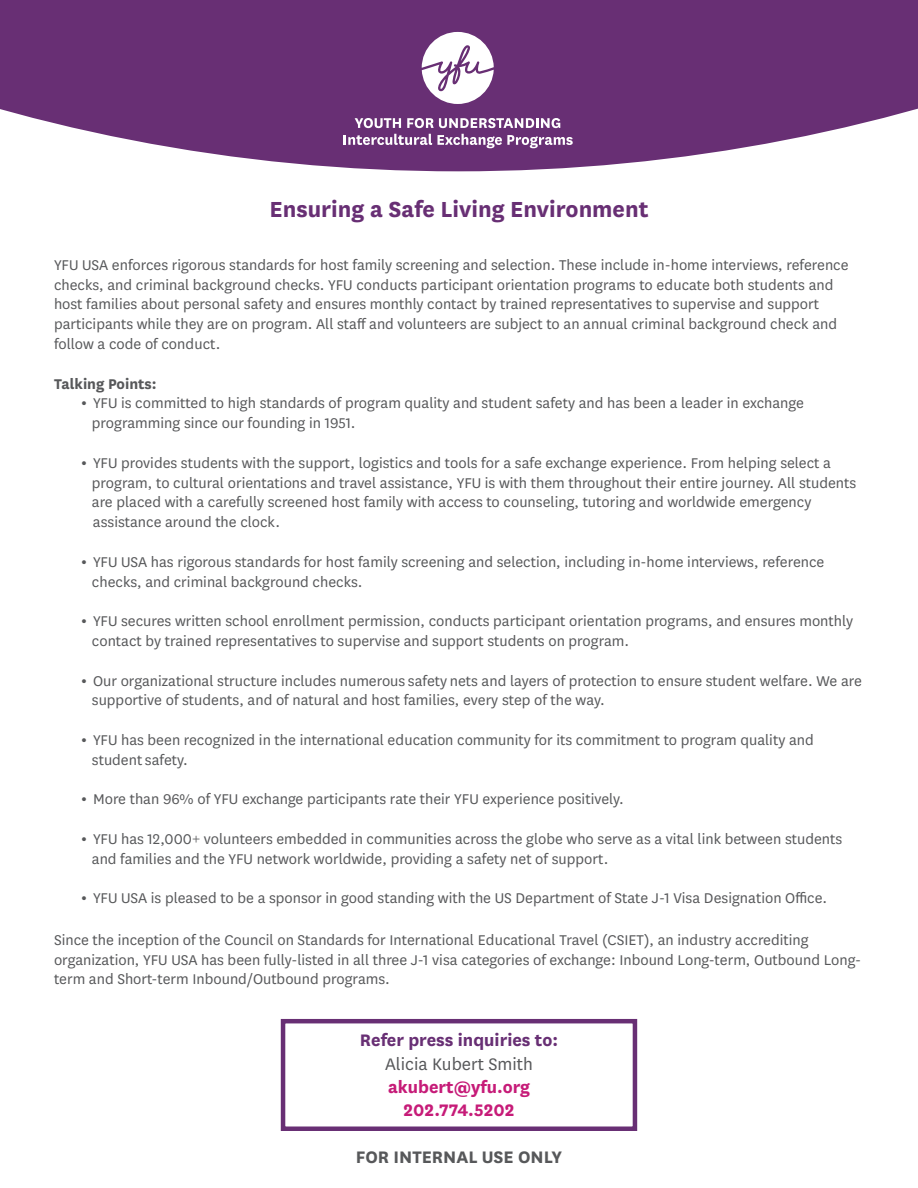
<style>
.page{position:relative;width:918px;height:1188px;background:#fff}
.page>*{position:absolute;margin:0;border:0;box-sizing:border-box;transform-origin:0 0}
.t1{font:700 25.5px "National";color:#682f74}
.t2{font:700 19.5px "National";color:#c61b78}
.t3{font:700 19.5px "National";color:#682f74}
.t4{font:700 19.5px "National";color:#57585a}
.t5{font:19.5px "National";color:#57585a}
.t6{font:16.5px/19.8px "National";color:#57585a}
.t7{font:700 16.5px "National";color:#57585a}
.s1{font-weight:700}
</style>
<div class="page">
<svg style="left:0;top:0;width:917px;height:171px;background:#7b4985"></svg>
<svg style="left:422px;top:32px;width:72px;height:72px"></svg>
<svg style="left:355px;top:118px;width:46px;height:10px"></svg>
<svg style="left:407px;top:118px;width:153px;height:10px"></svg>
<svg style="left:344px;top:134px;width:88px;height:11px"></svg>
<svg style="left:438px;top:134px;width:135px;height:14px"></svg>
<div style="left:281px;top:1019px;width:356px;height:112px;border:4px solid #682f74"></div>
<p class="t1" style="left:269px;top:191px;width:381px">Ensuring a Safe Living Environment</p>
<p class="t6" style="left:54px;top:254px;width:796px">YFU USA enforces rigorous standards for host family screening and selection. These include in-home interviews, reference checks, and criminal background checks. YFU conducts participant orientation programs to educate both students and host families about personal safety and ensures monthly contact by trained representatives to supervise and support participants while they are on program. All staff and volunteers are subject to an annual criminal background check and follow a code of conduct.</p>
<p class="t7" style="left:54px;top:372px;width:104px">Talking Points:</p>
<p class="t6" style="left:92px;top:393px;width:713px;text-indent:-11px"><span class="s1">ə</span> YFU is committed to high standards of program quality and student safety and has been a leader in exchange programming since our founding in 1951.</p>
<p class="t6" style="left:92px;top:452px;width:766px;text-indent:-11px"><span class="s1">ə</span> YFU provides students with the support, logistics and tools for a safe exchange experience. From helping select a program, to cultural orientations and travel assistance, YFU is with them throughout their entire journey. All students are placed with a carefully screened host family with access to counseling, tutoring and worldwide emergency assistance around the clock.</p>
<p class="t6" style="left:92px;top:551px;width:734px;text-indent:-11px"><span class="s1">ə</span> YFU USA has rigorous standards for host family screening and selection, including in-home interviews, reference checks, and criminal background checks.</p>
<p class="t6" style="left:92px;top:610px;width:763px;text-indent:-11px"><span class="s1">ə</span> YFU secures written school enrollment permission, conducts participant orientation programs, and ensures monthly contact by trained representatives to supervise and support students on program.</p>
<p class="t6" style="left:92px;top:670px;width:771px;text-indent:-11px"><span class="s1">ə</span> Our organizational structure includes numerous safety nets and layers of protection to ensure student welfare. We are supportive of students, and of natural and host families, every step of the way.</p>
<p class="t6" style="left:92px;top:729px;width:723px;text-indent:-11px"><span class="s1">ə</span> YFU has been recognized in the international education community for its commitment to program quality and student safety.</p>
<p class="t6" style="left:81px;top:789px;width:544px"><span class="s1">ə</span> More than 96% of YFU exchange participants rate their YFU experience positively.</p>
<p class="t6" style="left:92px;top:828px;width:752px;text-indent:-11px"><span class="s1">ə</span> YFU has 12,000+ volunteers embedded in communities across the globe who serve as a vital link between students and families and the YFU network worldwide, providing a safety net of support.</p>
<p class="t6" style="left:81px;top:888px;width:748px"><span class="s1">ə</span> YFU USA is pleased to be a sponsor in good standing with the US Department of State J-1 Visa Designation Office.</p>
<p class="t6" style="left:54px;top:929px;width:809px">Since the inception of the Council on Standards for International Educational Travel (CSIET), an industry accrediting organization, YFU USA has been fully-listed in all three J-1 visa categories of exchange: Inbound Long-term, Outbound Long&shy;term and Short-term Inbound/Outbound programs.</p>
<p class="t3" style="left:360px;top:1026px;width:200px">Refer press inquiries to:</p>
<p class="t5" style="left:385px;top:1051px;width:149px">Alicia Kubert Smith</p>
<p class="t2" style="left:388px;top:1073px;width:143px">akubert@yfu.org</p>
<p class="t2" style="left:404px;top:1097px;width:112px">202.774.5202</p>
<p class="t4" style="left:356px;top:1143px;width:208px">FOR INTERNAL USE ONLY</p>
</div>
